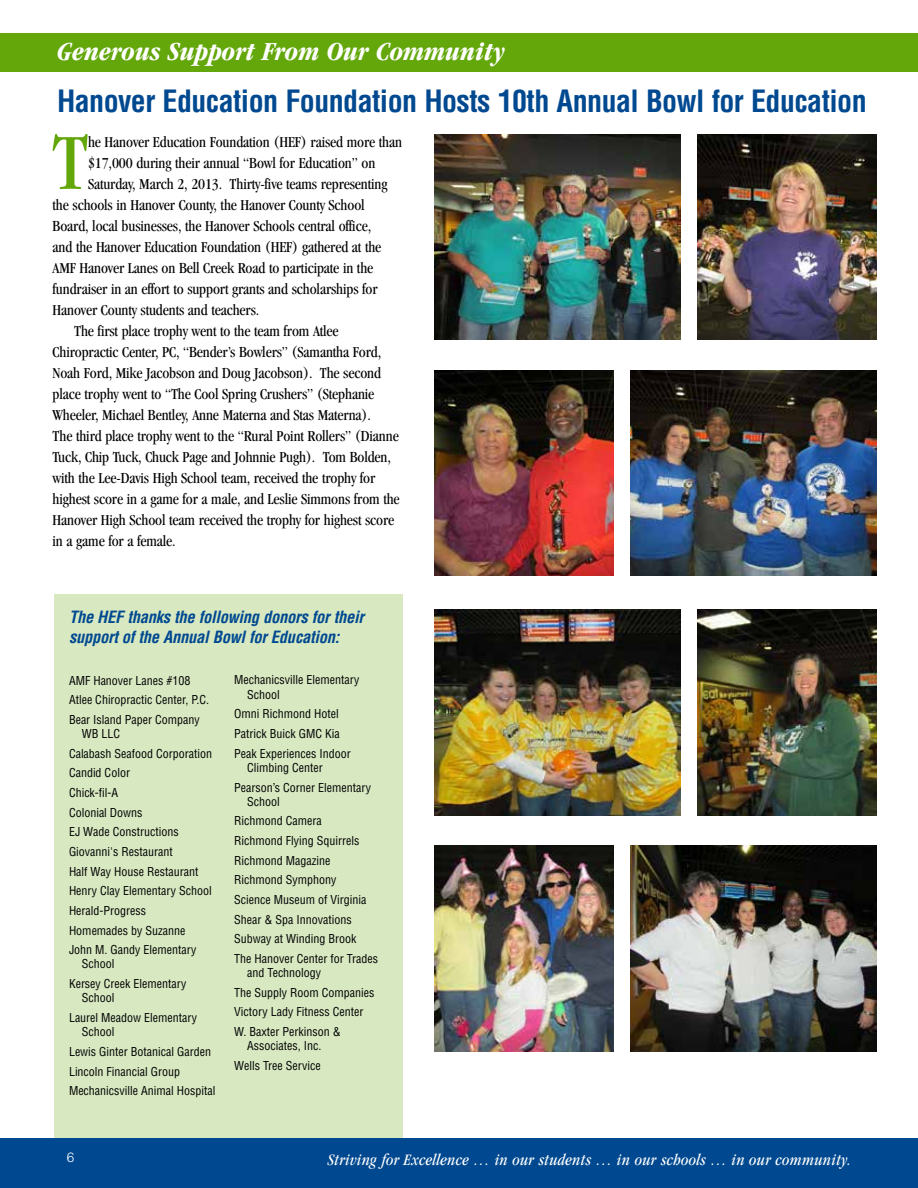
<style>
.page{position:relative;width:918px;height:1188px;background:#fff}
.page>*{position:absolute;margin:0;border:0;box-sizing:border-box;transform-origin:0 0}
.t1{font:condensed 82.35px "Garamond";color:#63a70a}
.t2{font:700 condensed 30px "Helvetica";letter-spacing:-.02em;color:#004990}
.t3{font:italic 700 condensed 27px "Garamond";color:#fff}
.t4{font:italic 700 condensed 16.5px/19.5px "Helvetica";letter-spacing:-.015em;color:#004990}
.t5{font:italic condensed 16.5px "Garamond";letter-spacing:.02em;color:#fff}
.t6{font:condensed 15.75px "Garamond";letter-spacing:-.01em;color:#000}
.t7{font:300 13.5px "Helvetica";color:#fff}
.t8{font:condensed 12px/19.6px "Helvetica";color:#000}
</style>
<div class="page">
<div style="left:54px;top:594px;width:349px;height:544px;background:#d8e9c2"></div>
<div style="left:0;top:1138px;width:918px;height:50px;background:#004990"></div>
<div style="left:0;top:33px;width:918px;height:39px;background:#63a70a"></div>
<img style="left:434px;top:134px;width:246px;height:206px">
<img style="left:434px;top:610px;width:246px;height:205px">
<img style="left:631px;top:370px;width:246px;height:206px">
<img style="left:631px;top:846px;width:246px;height:205px">
<img style="left:698px;top:134px;width:179px;height:206px">
<img style="left:698px;top:610px;width:179px;height:205px">
<img style="left:434px;top:370px;width:179px;height:206px">
<img style="left:434px;top:846px;width:179px;height:205px">
<h3 class="t3" style="left:57px;top:36px;width:450px">Generous Support From Our Community</h3>
<h2 class="t2" style="left:57px;top:82px;width:811px">Hanover Education Foundation Hosts 10th Annual Bowl for Education</h2>
<h1 class="t1" style="left:52px;top:117px;width:38px">T</h1>
<p class="t6" style="left:88px;top:133px;width:316px">he Hanover Education Foundation (HEF) raised more than</p>
<p class="t6" style="left:88px;top:154px;width:289px">$17,000 during their annual “Bowl for Education” on</p>
<p class="t6" style="left:88px;top:175px;width:301px">Saturday, March 2, 2013. Thirty-five teams representing</p>
<p class="t6" style="left:53px;top:196px;width:314px">the schools in Hanover County, the Hanover County School</p>
<p class="t6" style="left:53px;top:217px;width:320px">Board, local businesses, the Hanover Schools central office,</p>
<p class="t6" style="left:53px;top:238px;width:330px">and the Hanover Education Foundation (HEF) gathered at the</p>
<p class="t6" style="left:53px;top:259px;width:322px">AMF Hanover Lanes on Bell Creek Road to participate in the</p>
<p class="t6" style="left:53px;top:280px;width:327px">fundraiser in an effort to support grants and scholarships for</p>
<p class="t6" style="left:53px;top:301px;width:208px">Hanover County students and teachers.</p>
<p class="t6" style="left:74px;top:322px;width:266px">The first place trophy went to the team from Atlee</p>
<p class="t6" style="left:53px;top:343px;width:330px">Chiropractic Center, PC, “Bender’s Bowlers” (Samantha Ford,</p>
<p class="t6" style="left:53px;top:364px;width:330px">Noah Ford, Mike Jacobson and Doug Jacobson). The second</p>
<p class="t6" style="left:53px;top:385px;width:323px">place trophy went to “The Cool Spring Crushers” (Stephanie</p>
<p class="t6" style="left:53px;top:406px;width:320px">Wheeler, Michael Bentley, Anne Materna and Stas Materna).</p>
<p class="t6" style="left:53px;top:427px;width:348px">The third place trophy went to the “Rural Point Rollers” (Dianne</p>
<p class="t6" style="left:53px;top:448px;width:340px">Tuck, Chip Tuck, Chuck Page and Johnnie Pugh). Tom Bolden,</p>
<p class="t6" style="left:53px;top:469px;width:324px">with the Lee-Davis High School team, received the trophy for</p>
<p class="t6" style="left:53px;top:490px;width:349px">highest score in a game for a male, and Leslie Simmons from the</p>
<p class="t6" style="left:53px;top:511px;width:343px">Hanover High School team received the trophy for highest score</p>
<p class="t6" style="left:53px;top:532px;width:125px">in a game for a female.</p>
<p class="t4" style="left:69px;top:607px;width:296px">The HEF thanks the following donors for their support of the Annual Bowl for Education:</p>
<p class="t8" style="left:69px;top:670px;width:142px">AMF Hanover Lanes #108<br>Atlee Chiropractic Center, P.C.<br>Bear Island Paper Company</p>
<p class="t8" style="left:69px;top:724px;width:145px;text-indent:13px">WB LLC<br>Calabash Seafood Corporation<br>Candid Color<br>Chick-fil-A<br>Colonial Downs<br>EJ Wade Constructions<br>Giovanni's Restaurant<br>Half Way House Restaurant<br>Henry Clay Elementary School<br>Herald-Progress<br>Homemades by Suzanne<br>John M. Gandy Elementary</p>
<p class="t8" style="left:69px;top:954px;width:119px;text-indent:13px">School<br>Kersey Creek Elementary</p>
<p class="t8" style="left:69px;top:988px;width:130px;text-indent:13px">School<br>Laurel Meadow Elementary</p>
<p class="t8" style="left:69px;top:1022px;width:148px;text-indent:13px">School<br>Lewis Ginter Botanical Garden<br>Lincoln Financial Group<br>Mechanicsville Animal Hospital</p>
<p class="t8" style="left:247px;top:673px;width:114px;line-height:14.2px;text-indent:-13px">Mechanicsville Elementary<br>School</p>
<p class="t8" style="left:234px;top:704px;width:118px">Omni Richmond Hotel<br>Patrick Buick GMC Kia<br>Peak Experiences Indoor</p>
<p class="t8" style="left:234px;top:758px;width:138px;text-indent:13px">Climbing Center<br>Pearson’s Corner Elementary</p>
<p class="t8" style="left:234px;top:791px;width:145px;text-indent:13px">School<br>Richmond Camera<br>Richmond Flying Squirrels<br>Richmond Magazine<br>Richmond Symphony<br>Science Museum of Virginia<br>Shear &amp; Spa Innovations<br>Subway at Winding Brook<br>The Hanover Center for Trades</p>
<p class="t8" style="left:234px;top:963px;width:142px;text-indent:13px">and Technology<br>The Supply Room Companies<br>Victory Lady Fitness Center<br>W. Baxter Perkinson &amp;</p>
<p class="t8" style="left:234px;top:1036px;width:89px;text-align:right">Associates, Inc.<br>Wells Tree Service</p>
<p class="t7" style="left:67px;top:1149px;width:9px">6</p>
<p class="t5" style="left:328px;top:1150px;width:525px">Striving for Excellence … in our students … in our schools … in our community.</p>
</div>
